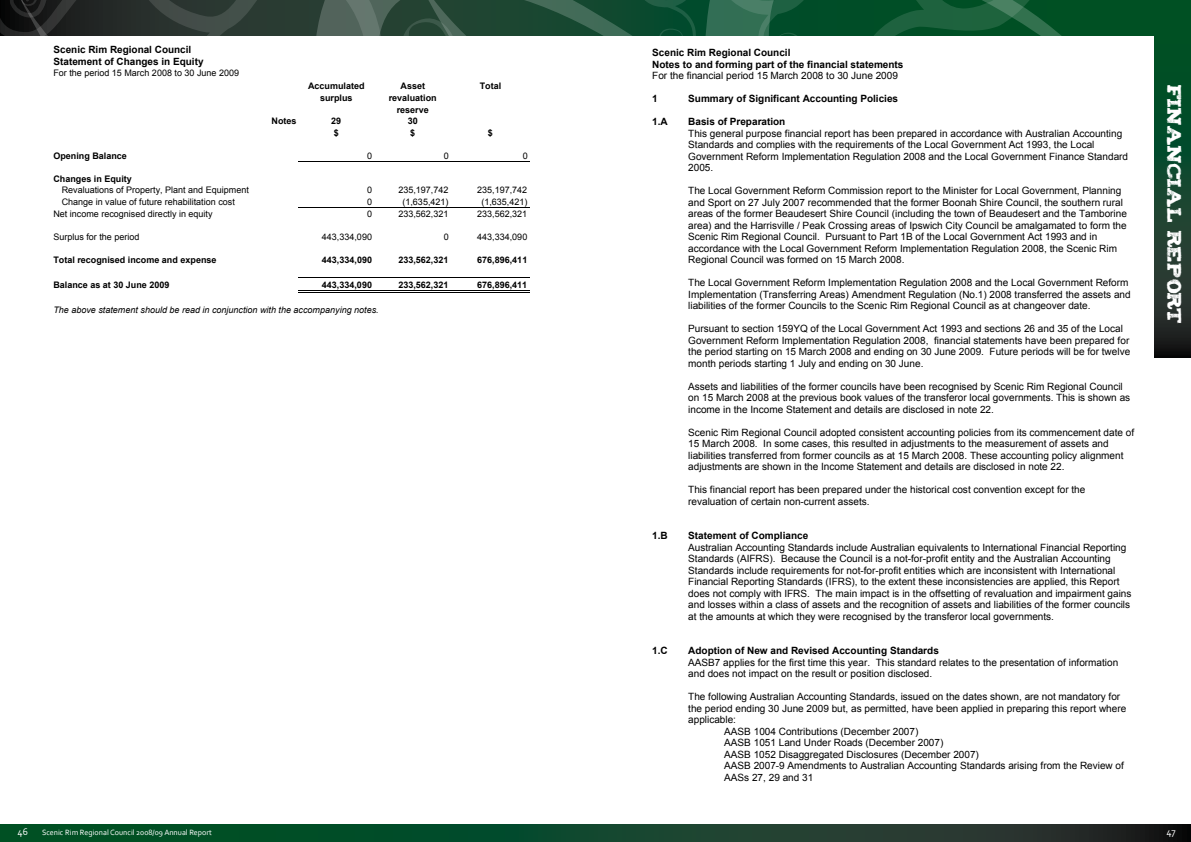
<style>
.page{position:relative;width:1191px;height:842px;background:#fff}
.page>*{position:absolute;margin:0;border:0;box-sizing:border-box;transform-origin:0 0}
.t1{font:16px "Tiza";letter-spacing:-.005em;color:#fff}
.t2{font:10px/11.5px "Arial";color:#000}
.t3{font:700 10px/12.4px "Arial";color:#000}
.t4{font:10px "Corbel";color:#fff}
.t5{font:9px "Arial";color:#000}
.t6{font:700 9px/11.8px "Arial";color:#000;text-align:center}
.t7{font:italic 9px "Arial";color:#000}
.t8{font:8px "Corbel";color:#fff}
</style>
<div class="page">
<div style="left:0;top:824px;width:595px;height:18px;background:#004e26"></div>
<svg style="left:459px;top:0;width:136px;height:208px"></svg>
<svg style="left:0;top:0;width:459px;height:36px;background:#303d37"></svg>
<svg style="left:595px;top:824px;width:596px;height:18px;background:#21362c"></svg>
<svg style="left:1155px;top:0;width:36px;height:357px;background:#114229"></svg>
<svg style="left:595px;top:0;width:550px;height:36px"></svg>
<svg style="left:631px;top:0;width:512px;height:36px;background:#105734"></svg>
<hr style="left:298px;top:161px;width:231px;height:1px;background:#000">
<hr style="left:298px;top:207px;width:231px;height:1px;background:#000">
<hr style="left:298px;top:277px;width:231px;height:1px;background:#000">
<hr style="left:298px;top:290px;width:231px;height:1px;background:#000">
<hr style="left:298px;top:292px;width:231px;height:1px;background:#000">
<p class="t3" style="left:54px;top:44px;width:151px">Scenic Rim Regional Council<br>Statement of Changes in Equity</p>
<p class="t5" style="left:53px;top:67px;width:187px">For the period 15 March 2008 to 30 June 2009</p>
<p class="t6" style="left:308px;top:80px;width:58px">Accumulated surplus</p>
<p class="t6" style="left:389px;top:80px;width:50px">Asset revaluation reserve</p>
<p class="t6" style="left:480px;top:80px;width:23px">Total</p>
<p class="t6" style="left:272px;top:115px;width:27px">Notes</p>
<p class="t6" style="left:331px;top:115px;width:12px">29</p>
<p class="t6" style="left:408px;top:115px;width:12px">30</p>
<p class="t6" style="left:334px;top:127px;width:7px">$</p>
<p class="t6" style="left:410px;top:127px;width:7px">$</p>
<p class="t6" style="left:488px;top:127px;width:7px">$</p>
<p class="t6" style="left:53px;top:150px;width:75px">Opening Balance</p>
<p class="t5" style="left:367px;top:149px;width:7px">0</p>
<p class="t5" style="left:444px;top:149px;width:7px">0</p>
<p class="t5" style="left:522px;top:149px;width:7px">0</p>
<p class="t6" style="left:53px;top:173px;width:80px">Changes in Equity</p>
<p class="t5" style="left:62px;top:184px;width:189px">Revaluations of Property, Plant and Equipment</p>
<p class="t5" style="left:367px;top:184px;width:7px">0</p>
<p class="t5" style="left:398px;top:184px;width:52px">235,197,742</p>
<p class="t5" style="left:477px;top:184px;width:52px">235,197,742</p>
<p class="t5" style="left:62px;top:196px;width:175px">Change in value of future rehabilitation cost</p>
<p class="t5" style="left:367px;top:196px;width:7px">0</p>
<p class="t5" style="left:402px;top:196px;width:48px">(1,635,421)</p>
<p class="t5" style="left:481px;top:196px;width:48px">(1,635,421)</p>
<p class="t5" style="left:53px;top:208px;width:161px">Net income recognised directly in equity</p>
<p class="t5" style="left:367px;top:208px;width:7px">0</p>
<p class="t5" style="left:398px;top:208px;width:52px">233,562,321</p>
<p class="t5" style="left:477px;top:208px;width:52px">233,562,321</p>
<p class="t5" style="left:53px;top:231px;width:88px">Surplus for the period</p>
<p class="t5" style="left:322px;top:231px;width:52px">443,334,090</p>
<p class="t5" style="left:444px;top:231px;width:7px">0</p>
<p class="t5" style="left:477px;top:231px;width:52px">443,334,090</p>
<p class="t6" style="left:53px;top:255px;width:165px">Total recognised income and expense</p>
<p class="t6" style="left:322px;top:255px;width:52px">443,334,090</p>
<p class="t6" style="left:398px;top:255px;width:52px">233,562,321</p>
<p class="t6" style="left:477px;top:255px;width:52px">676,896,411</p>
<p class="t6" style="left:53px;top:279px;width:118px">Balance as at 30 June 2009</p>
<p class="t6" style="left:322px;top:279px;width:52px">443,334,090</p>
<p class="t6" style="left:398px;top:279px;width:52px">233,562,321</p>
<p class="t6" style="left:477px;top:279px;width:52px">676,896,411</p>
<p class="t7" style="left:53px;top:304px;width:327px">The above statement should be read in conjunction with the accompanying notes.</p>
<p class="t4" style="left:18px;top:825px;width:12px">46</p>
<p class="t8" style="left:42px;top:827px;width:171px">Scenic Rim Regional Council 2008/09 Annual Report</p>
<p class="t3" style="left:652px;top:47px;width:253px;line-height:11.5px">Scenic Rim Regional Council<br>Notes to and forming part of the financial statements</p>
<p class="t2" style="left:652px;top:70px;width:247px">For the financial period 15 March 2008 to 30 June 2009</p>
<p class="t3" style="left:652px;top:93px;width:7px">1</p>
<p class="t3" style="left:688px;top:93px;width:211px">Summary of Significant Accounting Policies</p>
<p class="t3" style="left:652px;top:116px;width:17px">1.A</p>
<p class="t3" style="left:688px;top:116px;width:99px">Basis of Preparation</p>
<p class="t2" style="left:688px;top:128px;width:441px">This general purpose financial report has been prepared in accordance with Australian Accounting Standards and complies with the requirements of the Local Government Act 1993, the Local Government Reform Implementation Regulation 2008 and the Local Government Finance Standard 2005.</p>
<p class="t2" style="left:688px;top:185px;width:440px">The Local Government Reform Commission report to the Minister for Local Government, Planning and Sport on 27 July 2007 recommended that the former Boonah Shire Council, the southern rural areas of the former Beaudesert Shire Council (including the town of Beaudesert and the Tamborine area) and the Harrisville / Peak Crossing areas of Ipswich City Council be amalgamated to form the Scenic Rim Regional Council. Pursuant to Part 1B of the Local Government Act 1993 and in accordance with the Local Government Reform Implementation Regulation 2008, the Scenic Rim Regional Council was formed on 15 March 2008.</p>
<p class="t2" style="left:688px;top:277px;width:444px">The Local Government Reform Implementation Regulation 2008 and the Local Government Reform<br>Implementation (Transferring Areas) Amendment Regulation (No.1) 2008 transferred the assets and liabilities of the former Councils to the Scenic Rim Regional Council as at changeover date.</p>
<p class="t2" style="left:688px;top:323px;width:443px">Pursuant to section 159YQ of the Local Government Act 1993 and sections 26 and 35 of the Local Government Reform Implementation Regulation 2008, financial statements have been prepared for the period starting on 15 March 2008 and ending on 30 June 2009. Future periods will be for twelve month periods starting 1 July and ending on 30 June.</p>
<p class="t2" style="left:688px;top:381px;width:443px">Assets and liabilities of the former councils have been recognised by Scenic Rim Regional Council on 15 March 2008 at the previous book values of the transferor local governments. This is shown as income in the Income Statement and details are disclosed in note 22.</p>
<p class="t2" style="left:688px;top:427px;width:447px">Scenic Rim Regional Council adopted consistent accounting policies from its commencement date of 15 March 2008. In some cases, this resulted in adjustments to the measurement of assets and liabilities transferred from former councils as at 15 March 2008. These accounting policy alignment adjustments are shown in the Income Statement and details are disclosed in note 22.</p>
<p class="t2" style="left:688px;top:484px;width:399px">This financial report has been prepared under the historical cost convention except for the revaluation of certain non-current assets.</p>
<p class="t3" style="left:652px;top:530px;width:17px">1.B</p>
<p class="t3" style="left:688px;top:530px;width:122px">Statement of Compliance</p>
<p class="t2" style="left:688px;top:542px;width:445px">Australian Accounting Standards include Australian equivalents to International Financial Reporting Standards (AIFRS). Because the Council is a not-for-profit entity and the Australian Accounting Standards include requirements for not-for-profit entities which are inconsistent with International Financial Reporting Standards (IFRS), to the extent these inconsistencies are applied, this Report does not comply with IFRS. The main impact is in the offsetting of revaluation and impairment gains and losses within a class of assets and the recognition of assets and liabilities of the former councils at the amounts at which they were recognised by the transferor local governments.</p>
<p class="t3" style="left:652px;top:645px;width:17px">1.C</p>
<p class="t3" style="left:688px;top:645px;width:252px">Adoption of New and Revised Accounting Standards</p>
<p class="t2" style="left:688px;top:657px;width:431px">AASB7 applies for the first time this year. This standard relates to the presentation of information and does not impact on the result or position disclosed.</p>
<p class="t2" style="left:688px;top:691px;width:433px">The following Australian Accounting Standards, issued on the dates shown, are not mandatory for</p>
<p class="t2" style="left:688px;top:703px;width:439px">the period ending 30 June 2009 but, as permitted, have been applied in preparing this report where</p>
<p class="t2" style="left:688px;top:714px;width:49px">applicable:</p>
<p class="t2" style="left:724px;top:726px;width:196px">AASB 1004 Contributions (December 2007)</p>
<p class="t2" style="left:724px;top:737px;width:221px">AASB 1051 Land Under Roads (December 2007)</p>
<p class="t2" style="left:724px;top:749px;width:256px">AASB 1052 Disaggregated Disclosures (December 2007)</p>
<p class="t2" style="left:724px;top:760px;width:401px">AASB 2007-9 Amendments to Australian Accounting Standards arising from the Review of</p>
<p class="t2" style="left:724px;top:772px;width:91px">AASs 27, 29 and 31</p>
<h1 class="t1" style="left:1187px;top:85px;width:241px;rotate:90deg">financial report</h1>
<p class="t4" style="left:1166px;top:825px;width:11px">47</p>
</div>
